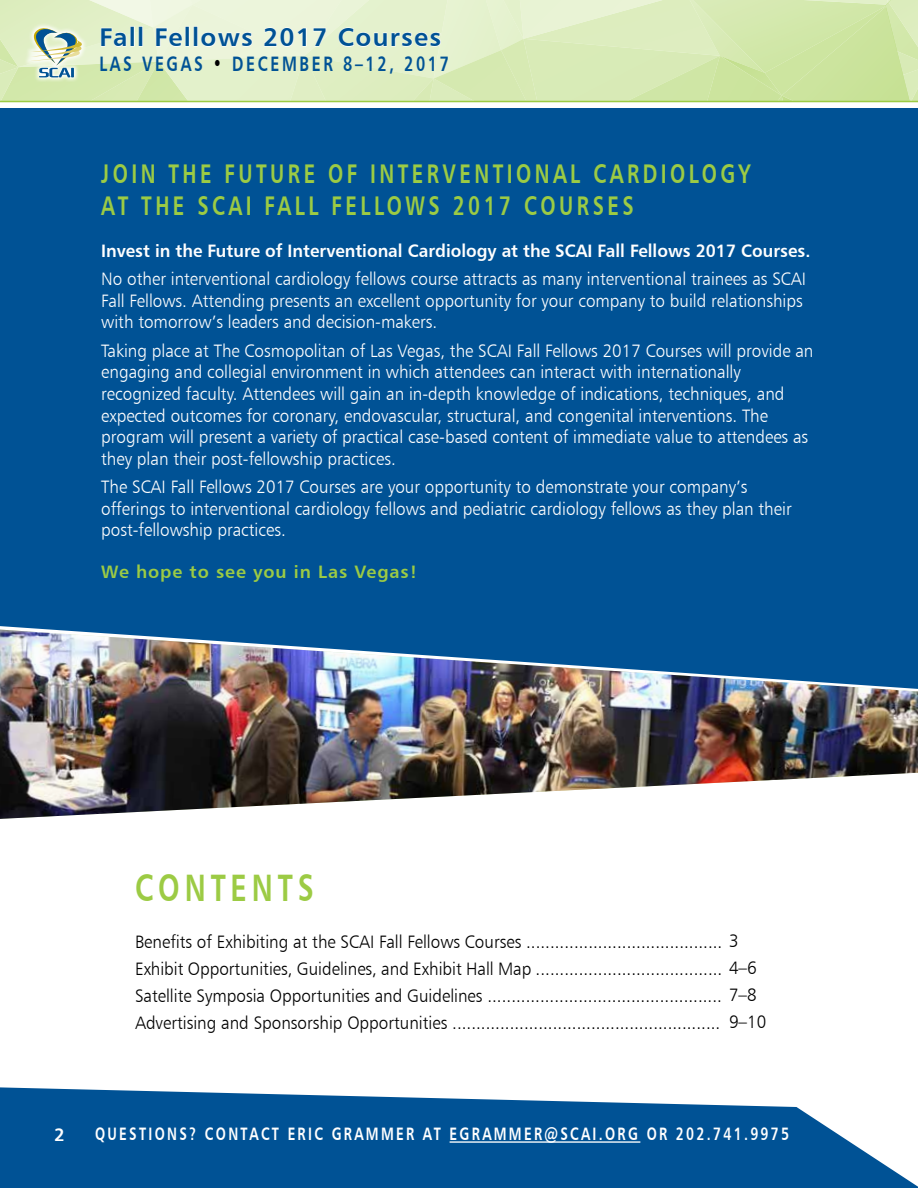
<style>
.page{position:relative;width:918px;height:1188px;background:#fff}
.page>*{position:absolute;margin:0;border:0;box-sizing:border-box;transform-origin:0 0}
.t1{font:38.25px "Humanist 777 BT Bold B";letter-spacing:.17em;color:#9ccb44;scale:.75 1}
.t2{font:27px/32.4px "Humanist 777 BT Bold B";letter-spacing:.17em;color:#9ccb44;scale:.75 1}
.t3{font:25.65px "Humanist 777 BT Bold B";letter-spacing:.05em;color:#005295}
.t4{font:20.85px "Humanist 777 BT Bold B";letter-spacing:.17em;color:#005295;scale:.75 1}
.t5{font:18px/21.6px "Humanist 777 BT Light B";color:#fff;scale:.95 1}
.t6{font:18px/27px "Humanist 777 BT Light B";color:#000;scale:.95 1}
.t7{font:18px "Humanist 777 BT Bold B";color:#fff;scale:.95 1}
.t8{font:18px "Humanist 777 BT Bold B";letter-spacing:.17em;color:#fff;scale:.75 1}
.t9{font:18px "Humanist 777 BT Bold B";letter-spacing:.05em;color:#9ccb44}
.t10{font:18px "Humanist 777 BT Bold B";color:#fff}
.s1{color:#000}
</style>
<div class="page">
<svg style="left:0;top:1087px;width:918px;height:101px;fill:#005295"></svg>
<svg style="left:0;top:0;width:918px;height:101px;background:#dbecbe"></svg>
<hr style="left:0;top:101px;width:918px;height:1px;background:#9ccb44">
<hr style="left:450px;top:1141px;width:190px;height:2px;background:#fff">
<div style="left:0;top:108px;width:918px;height:522px;background:#005295"></div>
<img style="left:0;top:630px;width:918px;height:189px">
<h3 class="t3" style="left:99px;top:21px;width:343px">Fall Fellows 2017 Courses</h3>
<p class="t4" style="left:99px;top:51px;width:468px">LAS VEGAS <span class="s1">•</span> DECEMBER 8–12, 2017</p>
<h2 class="t2" style="left:101px;top:156px;width:867px">JOIN THE FUTURE OF INTERVENTIONAL CARDIOLOGY<br>AT THE SCAI FALL FELLOWS 2017 COURSES</h2>
<p class="t7" style="left:101px;top:239px;width:748px">Invest in the Future of Interventional Cardiology at the SCAI Fall Fellows 2017 Courses.</p>
<p class="t5" style="left:101px;top:268px;width:744px">No other interventional cardiology fellows course attracts as many interventional trainees as SCAI<br>Fall Fellows. Attending presents an excellent opportunity for your company to build relationships with tomorrow’s leaders and decision-makers.</p>
<p class="t5" style="left:101px;top:339px;width:751px">Taking place at The Cosmopolitan of Las Vegas, the SCAI Fall Fellows 2017 Courses will provide an engaging and collegial environment in which attendees can interact with internationally recognized faculty. Attendees will gain an in-depth knowledge of indications, techniques, and expected outcomes for coronary, endovascular, structural, and congenital interventions. The program will present a variety of practical case-based content of immediate value to attendees as they plan their post-fellowship practices.</p>
<p class="t5" style="left:101px;top:476px;width:728px">The SCAI Fall Fellows 2017 Courses are your opportunity to demonstrate your company’s offerings to interventional cardiology fellows and pediatric cardiology fellows as they plan their post-fellowship practices.</p>
<p class="t9" style="left:101px;top:561px;width:317px">We hope to see you in Las Vegas!</p>
<h1 class="t1" style="left:135px;top:864px;width:240px">CONTENTS</h1>
<p class="t6" style="left:135px;top:928px;width:656px">Benefits of Exhibiting at the SCAI Fall Fellows Courses ......................................... 3<br>Exhibit Opportunities, Guidelines, and Exhibit Hall Map ....................................... 4–6<br>Satellite Symposia Opportunities and Guidelines ................................................. 7–8<br>Advertising and Sponsorship Opportunities ........................................................</p>
<p class="t6" style="left:729px;top:1008px;width:41px">9–10</p>
<p class="t10" style="left:54px;top:1123px;width:12px">2</p>
<p class="t8" style="left:95px;top:1123px;width:927px">QUESTIONS? CONTACT ERIC GRAMMER AT EGRAMMER@SCAI.ORG OR 202.741.9975</p>
</div>
